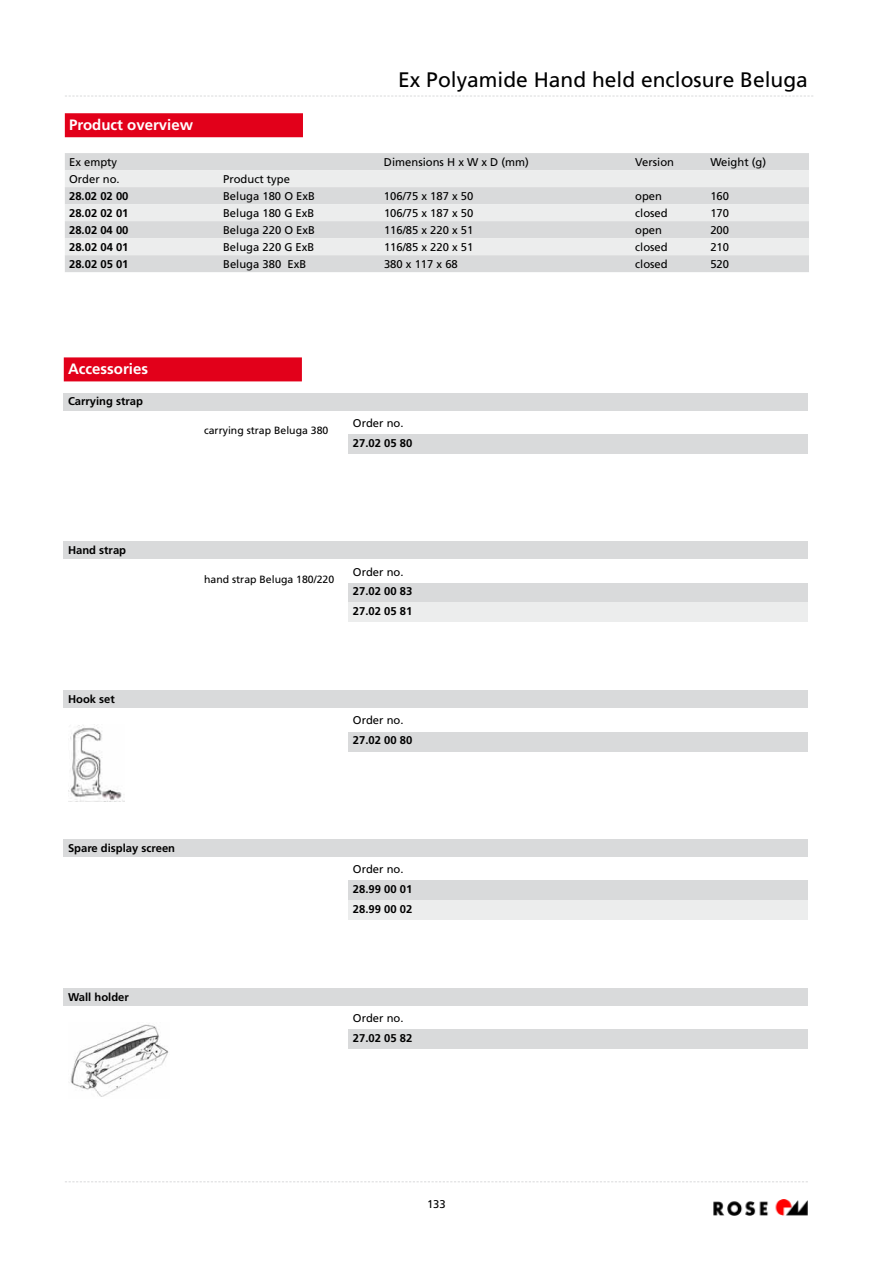
<style>
.page{position:relative;width:893px;height:1263px;background:#fff}
.page>*{position:absolute;margin:0;border:0;box-sizing:border-box;transform-origin:0 0}
.t1{font:21px "Frutiger";color:#000}
.t2{font:700 15px "Frutiger";color:#fff}
.t3{font:11.25px "Frutiger";color:#000}
.t4{font:700 11.25px/19.6px "Frutiger";color:#000}
.t5{font:10.5px "Frutiger";color:#000}
</style>
<div class="page">
<svg style="left:65px;top:1181px;width:743px;height:1px"></svg>
<img style="left:713px;top:1199px;width:95px;height:16px">
<div style="left:65px;top:113px;width:238px;height:24px;background:#e2001a"></div>
<div style="left:65px;top:153px;width:744px;height:119px;background:#d9dadb"></div>
<svg style="left:65px;top:170px;width:744px;height:85px;background:#e4e5e5"></svg>
<svg style="left:65px;top:96px;width:748px;height:1px"></svg>
<div style="left:349px;top:434px;width:459px;height:20px;background:#d9dadb"></div>
<div style="left:64px;top:393px;width:744px;height:17px;background:#d9dadb"></div>
<div style="left:64px;top:357px;width:238px;height:24px;background:#e2001a"></div>
<div style="left:349px;top:583px;width:459px;height:19px;background:#d9dadb"></div>
<div style="left:349px;top:602px;width:459px;height:20px;background:#eceded"></div>
<div style="left:64px;top:542px;width:744px;height:17px;background:#d9dadb"></div>
<div style="left:349px;top:732px;width:459px;height:19px;background:#d9dadb"></div>
<img style="left:68px;top:725px;width:55px;height:76px">
<div style="left:64px;top:691px;width:744px;height:17px;background:#d9dadb"></div>
<div style="left:349px;top:880px;width:459px;height:20px;background:#d9dadb"></div>
<div style="left:349px;top:900px;width:459px;height:20px;background:#eceded"></div>
<div style="left:64px;top:839px;width:744px;height:17px;background:#d9dadb"></div>
<div style="left:349px;top:1029px;width:459px;height:20px;background:#d9dadb"></div>
<img style="left:70px;top:1024px;width:99px;height:73px">
<div style="left:64px;top:988px;width:744px;height:17px;background:#d9dadb"></div>
<h1 class="t1" style="left:398px;top:68px;width:411px">Ex Polyamide Hand held enclosure Beluga</h1>
<h2 class="t2" style="left:69px;top:116px;width:125px">Product overview</h2>
<p class="t3" style="left:69px;top:155px;width:50px">Ex empty</p>
<p class="t3" style="left:384px;top:155px;width:147px">Dimensions H x W x D (mm)</p>
<p class="t3" style="left:635px;top:155px;width:40px">Version</p>
<p class="t3" style="left:710px;top:155px;width:57px">Weight (g)</p>
<p class="t3" style="left:69px;top:172px;width:52px">Order no.</p>
<p class="t3" style="left:223px;top:172px;width:68px">Product type</p>
<p class="t4" style="left:69px;top:186px;width:61px">28.02 02 00</p>
<p class="t3" style="left:223px;top:189px;width:93px">Beluga 180 O ExB</p>
<p class="t3" style="left:384px;top:189px;width:91px">106/75 x 187 x 50</p>
<p class="t3" style="left:635px;top:189px;width:28px">open</p>
<p class="t3" style="left:710px;top:189px;width:20px">160</p>
<p class="t4" style="left:69px;top:203px;width:61px">28.02 02 01</p>
<p class="t3" style="left:223px;top:206px;width:93px">Beluga 180 G ExB</p>
<p class="t3" style="left:384px;top:206px;width:91px">106/75 x 187 x 50</p>
<p class="t3" style="left:635px;top:206px;width:34px">closed</p>
<p class="t3" style="left:710px;top:206px;width:20px">170</p>
<p class="t4" style="left:69px;top:220px;width:61px">28.02 04 00</p>
<p class="t3" style="left:223px;top:223px;width:93px">Beluga 220 O ExB</p>
<p class="t3" style="left:384px;top:223px;width:91px">116/85 x 220 x 51</p>
<p class="t3" style="left:635px;top:223px;width:28px">open</p>
<p class="t3" style="left:710px;top:223px;width:20px">200</p>
<p class="t4" style="left:69px;top:237px;width:61px">28.02 04 01</p>
<p class="t3" style="left:223px;top:240px;width:93px">Beluga 220 G ExB</p>
<p class="t3" style="left:384px;top:240px;width:91px">116/85 x 220 x 51</p>
<p class="t3" style="left:635px;top:240px;width:34px">closed</p>
<p class="t3" style="left:710px;top:240px;width:20px">210</p>
<p class="t4" style="left:69px;top:254px;width:61px">28.02 05 01</p>
<p class="t3" style="left:223px;top:257px;width:85px">Beluga 380 ExB</p>
<p class="t3" style="left:384px;top:257px;width:75px">380 x 117 x 68</p>
<p class="t3" style="left:635px;top:257px;width:34px">closed</p>
<p class="t3" style="left:710px;top:257px;width:20px">520</p>
<h2 class="t2" style="left:68px;top:360px;width:81px">Accessories</h2>
<p class="t4" style="left:68px;top:392px;width:77px">Carrying strap</p>
<p class="t4" style="left:68px;top:540px;width:60px">Hand strap</p>
<p class="t4" style="left:68px;top:689px;width:48px">Hook set</p>
<p class="t5" style="left:204px;top:424px;width:126px">carrying strap Beluga 380</p>
<p class="t3" style="left:353px;top:416px;width:52px">Order no.</p>
<p class="t4" style="left:353px;top:433px;width:61px">27.02 05 80</p>
<p class="t5" style="left:204px;top:573px;width:132px">hand strap Beluga 180/220</p>
<p class="t3" style="left:353px;top:565px;width:52px">Order no.</p>
<p class="t4" style="left:353px;top:581px;width:61px">27.02 00 83<br>27.02 05 81</p>
<p class="t3" style="left:353px;top:714px;width:52px">Order no.</p>
<p class="t4" style="left:353px;top:730px;width:61px">27.02 00 80</p>
<p class="t4" style="left:68px;top:838px;width:109px">Spare display screen</p>
<p class="t4" style="left:68px;top:987px;width:62px">Wall holder</p>
<p class="t3" style="left:353px;top:863px;width:52px">Order no.</p>
<p class="t4" style="left:353px;top:879px;width:61px">28.99 00 01<br>28.99 00 02</p>
<p class="t3" style="left:353px;top:1012px;width:52px">Order no.</p>
<p class="t4" style="left:353px;top:1028px;width:61px">27.02 05 82</p>
<p class="t3" style="left:427px;top:1197px;width:20px">133</p>
</div>
